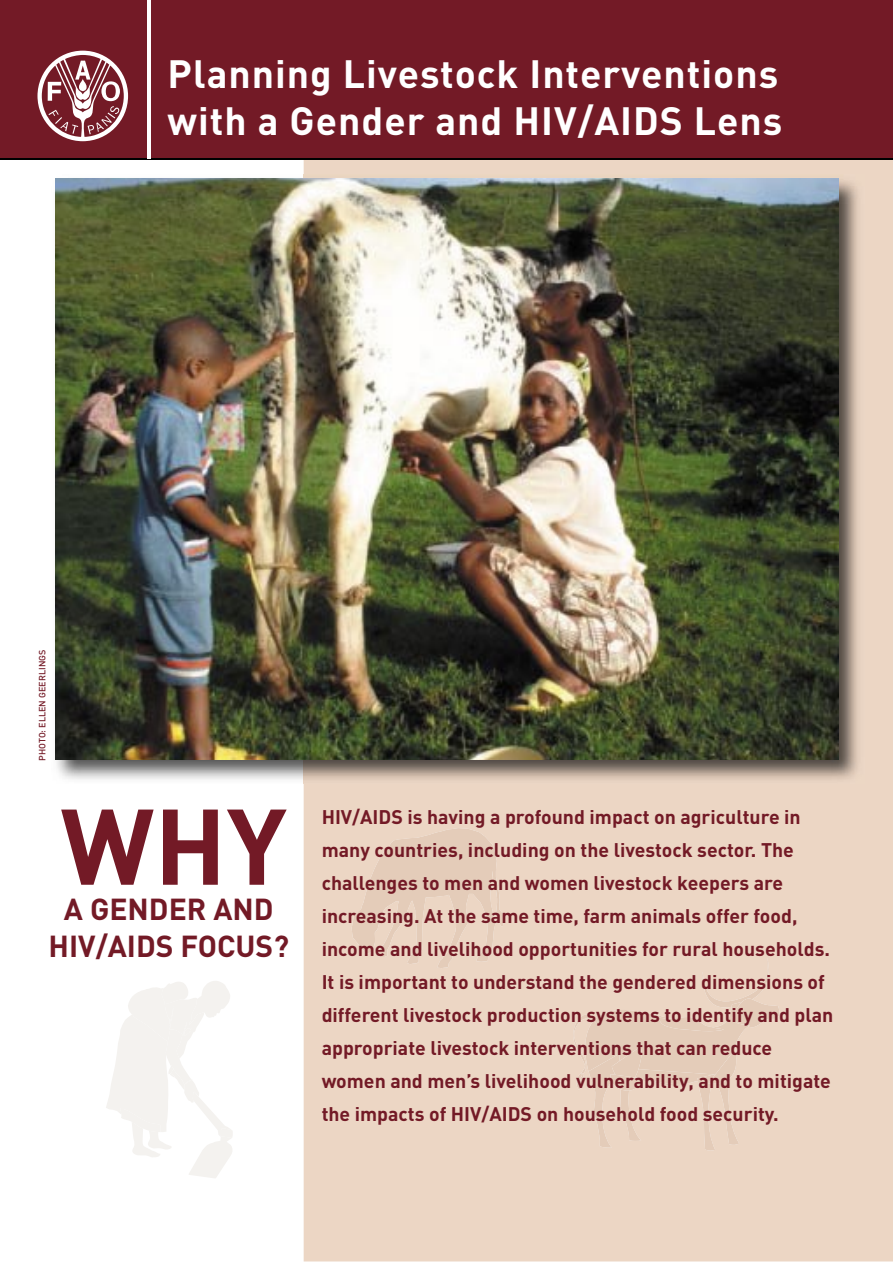
<style>
.page{position:relative;width:893px;height:1263px;background:#fff}
.page>*{position:absolute;margin:0;border:0;box-sizing:border-box;transform-origin:0 0}
.t1{font:700 105.6px "DIN";color:#731a26}
.t2{font:700 39px/46.8px "DIN";letter-spacing:.025em;color:#fff}
.t3{font:700 30px/36.6px "DIN";color:#731a26;text-align:center}
.t4{font:700 19.5px/33px "DIN";color:#731a26}
.t5{font:500 9px "DIN";color:#731a26}
</style>
<div class="page">
<svg style="left:106px;top:981px;width:127px;height:197px"></svg>
<div style="left:304px;top:160px;width:589px;height:1101px;background:#ecd6c4"></div>
<div style="left:352px;top:828px;width:152px;height:140px;background:#e7d2c1"></div>
<svg style="left:573px;top:958px;width:207px;height:192px;background:#e9d2c0"></svg>
<div style="left:0;top:0;width:893px;height:160px;background:#731a26"></div>
<hr style="left:0;top:158px;width:893px;height:2px;background:#000">
<img style="left:55px;top:175px;width:810px;height:609px">
<img style="left:55px;top:179px;width:783px;height:581px">
<svg style="left:38px;top:51px;width:90px;height:90px"></svg>
<hr style="left:148px;top:0;width:3px;height:159px;background:#fff">
<h2 class="t2" style="left:168px;top:49px;width:616px">Planning Livestock Interventions with a Gender and HIV/AIDS Lens</h2>
<p class="t5" style="left:37px;top:761px;width:112px;rotate:-90deg">PHOTO: ELLEN GEERLINGS</p>
<h1 class="t1" style="left:61px;top:777px;width:228px">WHY</h1>
<h3 class="t3" style="left:49px;top:890px;width:242px">A GENDER AND<br>HIV/AIDS FOCUS?</h3>
<p class="t4" style="left:322px;top:799px;width:513px">HIV/AIDS is having a profound impact on agriculture in many countries, including on the livestock sector. The challenges to men and women livestock keepers are increasing. At the same time, farm animals offer food, income and livelihood opportunities for rural households.<br>It is important to understand the gendered dimensions of different livestock production systems to identify and plan appropriate livestock interventions that can reduce women and men’s livelihood vulnerability, and to mitigate the impacts of HIV/AIDS on household food security.</p>
</div>
